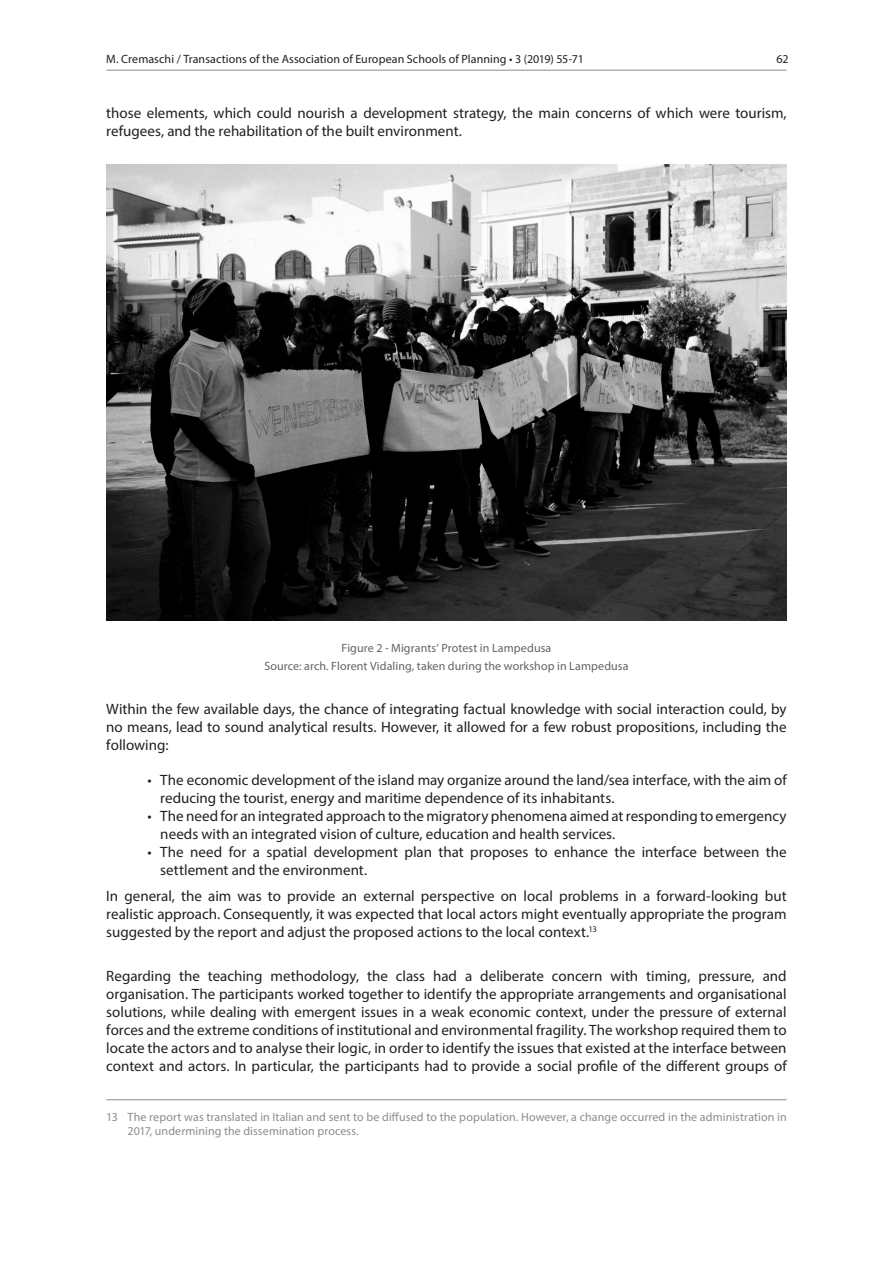
<style>
.page{position:relative;width:893px;height:1263px;background:#fff}
.page>*{position:absolute;margin:0;border:0;box-sizing:border-box;transform-origin:0 0}
.METIN{font:15px/18px "Myriad Pro";color:#231f20}
.DIP_NOT{font:12px/14.4px "Myriad Pro";letter-spacing:.005em;color:#8a8c8f}
.SEKIL_-_FIGUR_-_TABL{font:12px "Myriad Pro";letter-spacing:.005em;color:#636366}
.t1{font:12px "Myriad Pro";letter-spacing:.005em;color:#231f20}
</style>
<div class="page">
<hr style="left:106px;top:70px;width:681px;height:1px;background:#8a8c8f">
<img style="left:106px;top:164px;width:681px;height:457px">
<hr style="left:106px;top:1099px;width:681px;height:1px;background:#8a8c8f">
<p class="t1" style="left:106px;top:52px;width:479px">M. Cremaschi / Transactions of the Association of European Schools of Planning • 3 (2019) 55-71</p>
<p class="t1" style="left:776px;top:52px;width:14px">62</p>
<p class="METIN" style="left:106px;top:103px;width:682px">those elements, which could nourish a development strategy, the main concerns of which were tourism, refugees, and the rehabilitation of the built environment.</p>
<p class="SEKIL_-_FIGUR_-_TABL" style="left:342px;top:641px;width:211px">Figure 2 - Migrants’ Protest in Lampedusa</p>
<p class="SEKIL_-_FIGUR_-_TABL" style="left:264px;top:659px;width:366px">Source: arch. Florent Vidaling, taken during the workshop in Lampedusa</p>
<p class="METIN" style="left:106px;top:699px;width:682px;text-align:justify">Within the few available days, the chance of integrating factual knowledge with social interaction could, by no means, lead to sound analytical results. However, it allowed for a few robust propositions, including the following:</p>
<p class="METIN" style="left:160px;top:770px;width:628px;text-indent:-13px">• The economic development of the island may organize around the land/sea interface, with the aim of reducing the tourist, energy and maritime dependence of its inhabitants.</p>
<p class="METIN" style="left:160px;top:806px;width:628px;text-indent:-13px">• The need for an integrated approach to the migratory phenomena aimed at responding to emergency needs with an integrated vision of culture, education and health services.</p>
<p class="METIN" style="left:160px;top:842px;width:628px;text-indent:-13px">• The need for a spatial development plan that proposes to enhance the interface between the settlement and the environment.</p>
<p class="METIN" style="left:106px;top:887px;width:682px;text-align:justify">In general, the aim was to provide an external perspective on local problems in a forward-looking but realistic approach. Consequently, it was expected that local actors might eventually appropriate the program suggested by the report and adjust the proposed actions to the local context.<sup>13</sup></p>
<p class="METIN" style="left:106px;top:966px;width:682px;text-align:justify">Regarding the teaching methodology, the class had a deliberate concern with timing, pressure, and organisation. The participants worked together to identify the appropriate arrangements and organisational solutions, while dealing with emergent issues in a weak economic context, under the pressure of external forces and the extreme conditions of institutional and environmental fragility. The workshop required them to locate the actors and to analyse their logic, in order to identify the issues that existed at the interface between context and actors. In particular, the participants had to provide a social profile of the different groups of</p>
<p class="DIP_NOT" style="left:128px;top:1109px;width:661px;text-indent:-21px">13 The report was translated in Italian and sent to be diffused to the population. However, a change occurred in the administration in<br>2017, undermining the dissemination process.</p>
</div>
